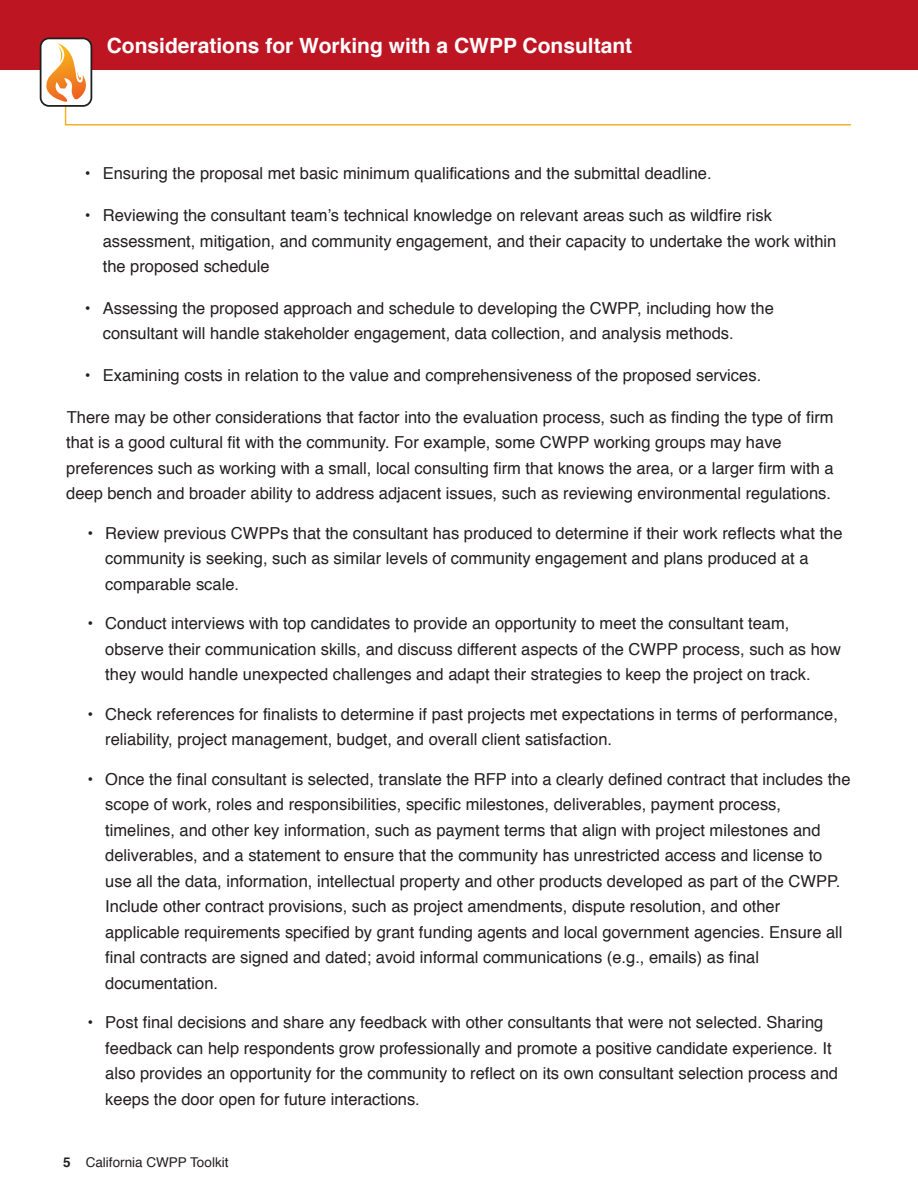
<style>
.page{position:relative;width:918px;height:1188px;background:#fff}
.page>*{position:absolute;margin:0;border:0;box-sizing:border-box;transform-origin:0 0}
.t1{font:700 21px "Helvetica";color:#fff}
.t2{font:16.5px/25.5px "Helvetica";color:#231f20}
.t3{font:13.5px "Helvetica";color:#231f20}
.s1{font-weight:700}
</style>
<div class="page">
<div style="left:0;top:0;width:918px;height:70px;background:#be1523"></div>
<div style="left:41px;top:38px;width:50px;height:68px;background:#fff;border-radius:8px"></div>
<div style="left:40px;top:38px;width:52px;height:69px;border:2px solid #211e1e;border-radius:8px"></div>
<svg style="left:40px;top:43px;width:811px;height:83px"></svg>
<p class="t1" style="left:107px;top:36px;width:527px">Considerations for Working with a CWPP Consultant</p>
<p class="t2" style="left:85px;top:162px;width:629px">• Ensuring the proposal met basic minimum qualifications and the submittal deadline.</p>
<p class="t2" style="left:103px;top:204px;width:735px;text-indent:-18px">• Reviewing the consultant team’s technical knowledge on relevant areas such as wildfire risk assessment, mitigation, and community engagement, and their capacity to undertake the work within the proposed schedule</p>
<p class="t2" style="left:103px;top:297px;width:673px;text-indent:-18px">• Assessing the proposed approach and schedule to developing the CWPP, including how the consultant will handle stakeholder engagement, data collection, and analysis methods.</p>
<p class="t2" style="left:85px;top:364px;width:678px">• Examining costs in relation to the value and comprehensiveness of the proposed services.</p>
<p class="t2" style="left:66px;top:405px;width:769px">There may be other considerations that factor into the evaluation process, such as finding the type of firm that is a good cultural fit with the community. For example, some CWPP working groups may have preferences such as working with a small, local consulting firm that knows the area, or a larger firm with a deep bench and broader ability to address adjacent issues, such as reviewing environmental regulations.</p>
<p class="t2" style="left:105px;top:521px;width:739px;text-indent:-18px">• Review previous CWPPs that the consultant has produced to determine if their work reflects what the community is seeking, such as similar levels of community engagement and plans produced at a comparable scale.</p>
<p class="t2" style="left:105px;top:612px;width:737px;text-indent:-18px">• Conduct interviews with top candidates to provide an opportunity to meet the consultant team, observe their communication skills, and discuss different aspects of the CWPP process, such as how they would handle unexpected challenges and adapt their strategies to keep the project on track.</p>
<p class="t2" style="left:105px;top:703px;width:734px;text-indent:-18px">• Check references for finalists to determine if past projects met expectations in terms of performance, reliability, project management, budget, and overall client satisfaction.</p>
<p class="t2" style="left:105px;top:768px;width:747px;text-indent:-18px">• Once the final consultant is selected, translate the RFP into a clearly defined contract that includes the scope of work, roles and responsibilities, specific milestones, deliverables, payment process, timelines, and other key information, such as payment terms that align with project milestones and deliverables, and a statement to ensure that the community has unrestricted access and license to use all the data, information, intellectual property and other products developed as part of the CWPP.<br>Include other contract provisions, such as project amendments, dispute resolution, and other applicable requirements specified by grant funding agents and local government agencies. Ensure all final contracts are signed and dated; avoid informal communications (e.g., emails) as final documentation.</p>
<p class="t2" style="left:105px;top:1011px;width:734px;text-indent:-18px">• Post final decisions and share any feedback with other consultants that were not selected. Sharing feedback can help respondents grow professionally and promote a positive candidate experience. It also provides an opportunity for the community to reflect on its own consultant selection process and keeps the door open for future interactions.</p>
<p class="t3" style="left:63px;top:1157px;width:167px"><span class="s1">5</span> California CWPP Toolkit</p>
</div>
